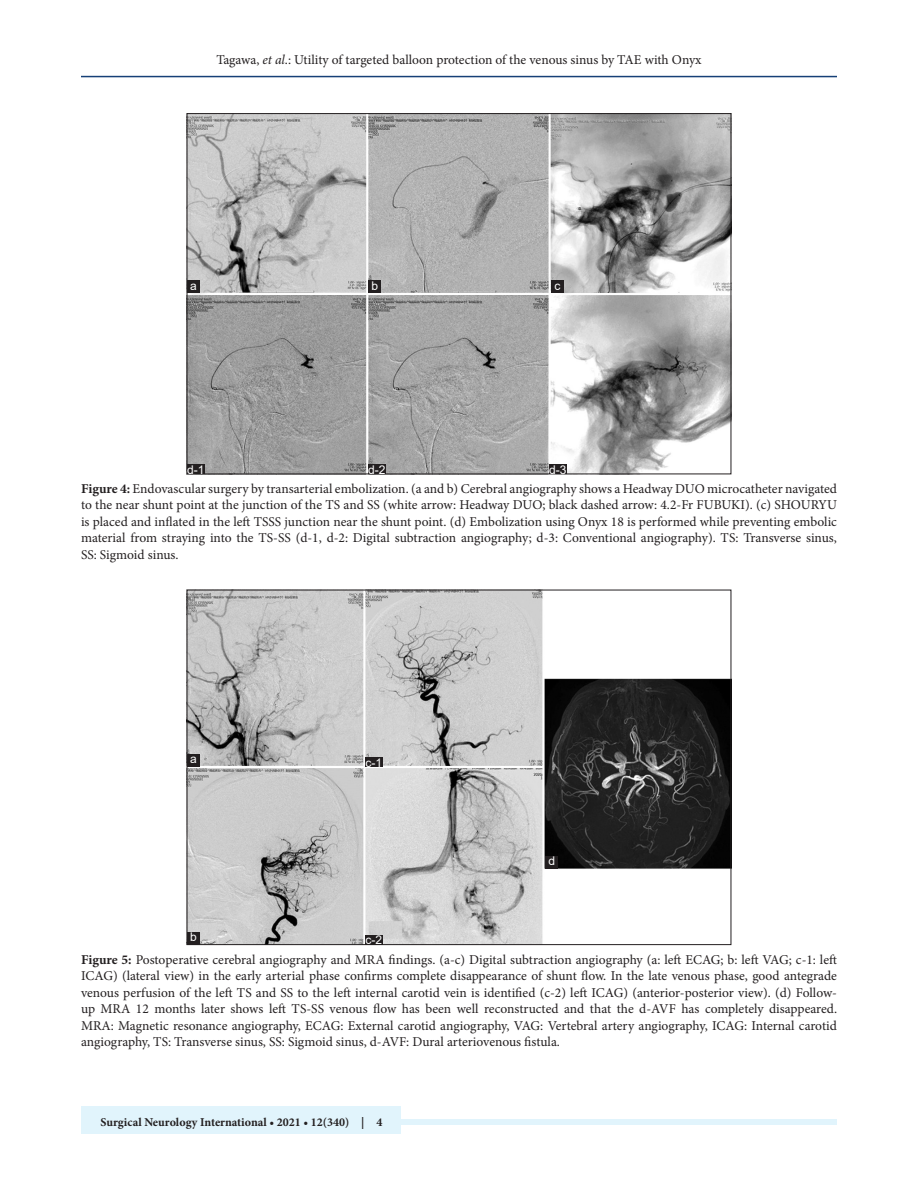
<style>
.page{position:relative;width:918px;height:1188px;background:#fff}
.page>*{position:absolute;margin:0;border:0;box-sizing:border-box;transform-origin:0 0}
.FGC{font:13.5px/16.5px "Minion Pro";color:#231f20;text-align:justify}
.t1{font:700 12px "Minion Pro";color:#231f20}
.LABEL{font:12px "Arial";color:#fff}
.s1{font-style:italic}
.s2{font-weight:700}
</style>
<div class="page">
<hr style="left:81px;top:76px;width:756px;height:1px;background:#164077">
<div style="left:81px;top:1119px;width:756px;height:6px;background:#e1f4fc"></div>
<div style="left:81px;top:1106px;width:319px;height:28px;background:#e1f4fc"></div>
<img style="left:189px;top:592px;width:540px;height:351px">
<div style="left:365px;top:757px;width:18px;height:10px;background:#231f20"></div>
<div style="left:365px;top:935px;width:18px;height:9px;background:#231f20"></div>
<div style="left:187px;top:754px;width:13px;height:13px;background:#231f20"></div>
<div style="left:187px;top:932px;width:13px;height:12px;background:#231f20"></div>
<div style="left:545px;top:856px;width:13px;height:12px;background:#231f20"></div>
<img style="left:189px;top:115px;width:540px;height:357px">
<div style="left:368px;top:464px;width:18px;height:10px;background:#231f20"></div>
<div style="left:549px;top:464px;width:18px;height:10px;background:#231f20"></div>
<div style="left:187px;top:464px;width:17px;height:10px;background:#231f20"></div>
<div style="left:368px;top:280px;width:13px;height:13px;background:#231f20"></div>
<div style="left:551px;top:280px;width:13px;height:13px;background:#231f20"></div>
<div style="left:187px;top:280px;width:13px;height:13px;background:#231f20"></div>
<p class="FGC" style="left:216px;top:51px;width:487px">Tagawa, <span class="s1">et al</span>.: Utility of targeted balloon protection of the venous sinus by TAE with Onyx</p>
<p class="LABEL" style="left:190px;top:277px;width:8px">a</p>
<p class="LABEL" style="left:371px;top:277px;width:8px">b</p>
<p class="LABEL" style="left:555px;top:277px;width:7px">c</p>
<p class="LABEL" style="left:187px;top:461px;width:19px">d-1</p>
<p class="LABEL" style="left:368px;top:461px;width:19px">d-2</p>
<p class="LABEL" style="left:549px;top:461px;width:19px">d-3</p>
<p class="FGC" style="left:81px;top:480px;width:758px"><span class="s2">Figure 4:</span> Endovascular surgery by transarterial embolization. (a and b) Cerebral angiography shows a Headway DUO microcatheter navigated to the near shunt point at the junction of the TS and SS (white arrow: Headway DUO; black dashed arrow: 4.2-Fr FUBUKI). (c) SHOURYU is placed and inflated in the left TSSS junction near the shunt point. (d) Embolization using Onyx 18 is performed while preventing embolic material from straying into the TS-SS (d-1, d-2: Digital subtraction angiography; d-3: Conventional angiography). TS: Transverse sinus, SS: Sigmoid sinus.</p>
<p class="LABEL" style="left:190px;top:751px;width:8px">a</p>
<p class="LABEL" style="left:190px;top:929px;width:8px">b</p>
<p class="LABEL" style="left:366px;top:754px;width:18px">c-1</p>
<p class="LABEL" style="left:366px;top:932px;width:18px">c-2</p>
<p class="LABEL" style="left:548px;top:853px;width:8px">d</p>
<p class="FGC" style="left:81px;top:951px;width:758px"><span class="s2">Figure 5:</span> Postoperative cerebral angiography and MRA findings. (a-c) Digital subtraction angiography (a: left ECAG; b: left VAG; c-1: left ICAG) (lateral view) in the early arterial phase confirms complete disappearance of shunt flow. In the late venous phase, good antegrade venous perfusion of the left TS and SS to the left internal carotid vein is identified (c-2) left ICAG) (anterior-posterior view). (d) Follow&shy;up MRA 12 months later shows left TS-SS venous flow has been well reconstructed and that the d-AVF has completely disappeared.<br>MRA: Magnetic resonance angiography, ECAG: External carotid angiography, VAG: Vertebral artery angiography, ICAG: Internal carotid angiography, TS: Transverse sinus, SS: Sigmoid sinus, d-AVF: Dural arteriovenous fistula.</p>
<p class="t1" style="left:100px;top:1113px;width:284px">Surgical Neurology International • 2021 • 12(340) | 4</p>
</div>
